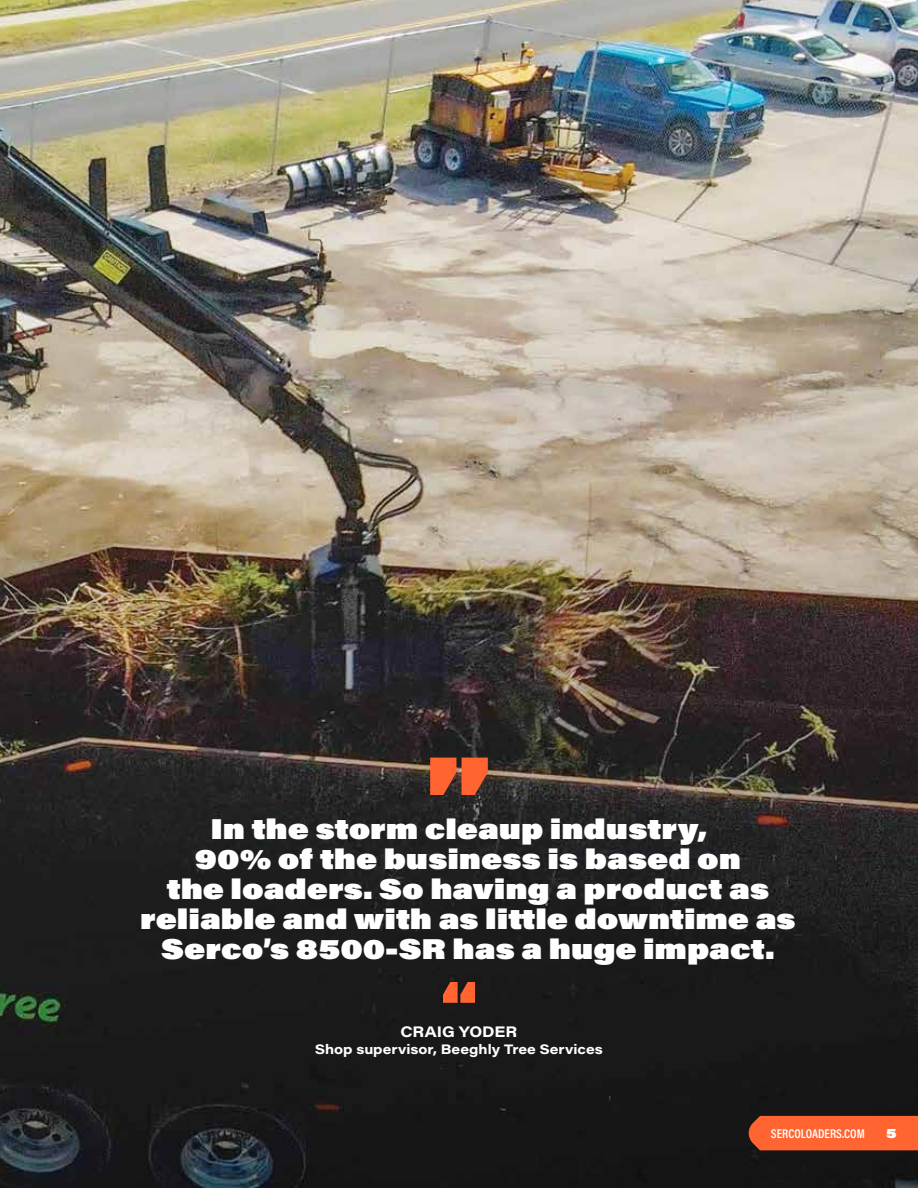
<style>
.page{position:relative;width:918px;height:1188px;background:#fff}
.page>*{position:absolute;margin:0;border:0;box-sizing:border-box;transform-origin:0 0}
.t1{font:900 28.2px "Acumin Pro Wide";letter-spacing:-.005em;color:#fff}
.t2{font:700 15px "Acumin Pro Wide";color:#fff}
.t3{font:700 13.5px "Acumin Pro Wide";color:#fff}
.t4{font:600 12.75px "Acumin Pro Cond";color:#fff}
.t5{font:900 12.75px "Acumin Pro Wide";color:#fff}
</style>
<div class="page">
<img style="left:0;top:0;width:918px;height:1188px">
<svg style="left:430px;top:758px;width:58px;height:37px"></svg>
<svg style="left:443px;top:982px;width:32px;height:21px"></svg>
<div style="left:749px;top:1116px;width:169px;height:34px;background:#ff6431"></div>
<p class="t1" style="left:211px;top:807px;width:498px">In the storm cleaup industry,</p>
<p class="t1" style="left:195px;top:837px;width:548px">90% of the business is based on</p>
<p class="t1" style="left:167px;top:867px;width:604px">the loaders. So having a product as</p>
<p class="t1" style="left:140px;top:897px;width:657px">reliable and with as little downtime as</p>
<p class="t1" style="left:161px;top:927px;width:615px">Serco’s 8500-SR has a huge impact.</p>
<p class="t2" style="left:401px;top:1020px;width:118px">CRAIG YODER</p>
<p class="t3" style="left:315px;top:1040px;width:289px">Shop supervisor, Beeghly Tree Services</p>
<p class="t4" style="left:771px;top:1125px;width:95px">SERCOLOADERS.COM</p>
<p class="t5" style="left:886px;top:1123px;width:12px">5</p>
</div>
